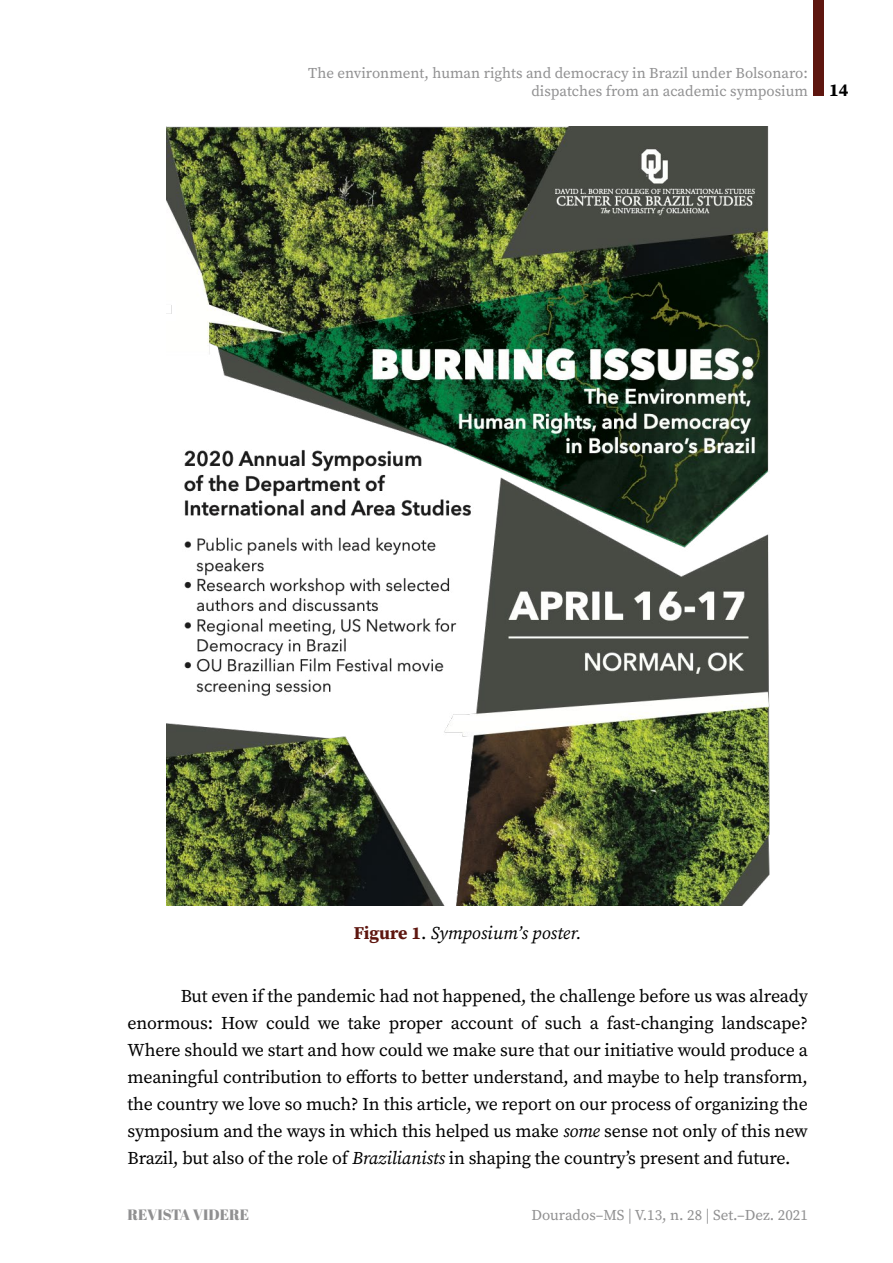
<style>
.page{position:relative;width:893px;height:1263px;background:#fff}
.page>*{position:absolute;margin:0;border:0;box-sizing:border-box;transform-origin:0 0}
.t1{font:18px/27px "Source Serif Variable";letter-spacing:-.01em;color:#000;text-align:justify}
.t2{font:italic 18px "Source Serif Variable";letter-spacing:.005em;color:#000}
.t3{font:15px/18px "Source Serif Variable";color:#909091;text-align:right}
.t4{font:15px "Abril Fatface";color:#909091}
.s1{font-style:normal;color:#5e160f}
.s2{font-style:normal}
.s3{font-style:italic}
</style>
<div class="page">
<div style="left:813px;top:0;width:11px;height:96px;background:#5e160f"></div>
<img style="left:166px;top:126px;width:603px;height:780px">
<p class="t3" style="left:308px;top:64px;width:501px">The environment, human rights and democracy in Brazil under Bolsonaro: dispatches from an academic symposium</p>
<p class="t1" style="left:829px;top:77px;width:20px">14</p>
<p class="t2" style="left:354px;top:921px;width:229px"><span class="s1">Figure 1</span><span class="s2">.</span> Symposium’s poster.</p>
<p class="t1" style="left:128px;top:982px;width:682px;text-indent:53px">But even if the pandemic had not happened, the challenge before us was already enormous: How could we take proper account of such a fast-changing landscape?<br>Where should we start and how could we make sure that our initiative would produce a meaningful contribution to efforts to better understand, and maybe to help transform, the country we love so much? In this article, we report on our process of organizing the symposium and the ways in which this helped us make <span class="s3">some</span> sense not only of this new Brazil, but also of the role of <span class="s3">Brazilianists</span> in shaping the country’s present and future.</p>
<p class="t4" style="left:128px;top:1204px;width:123px">REVISTA VIDERE</p>
<p class="t3" style="left:531px;top:1206px;width:278px">Dourados–MS | V.13, n. 28 | Set.–Dez. 2021</p>
</div>
